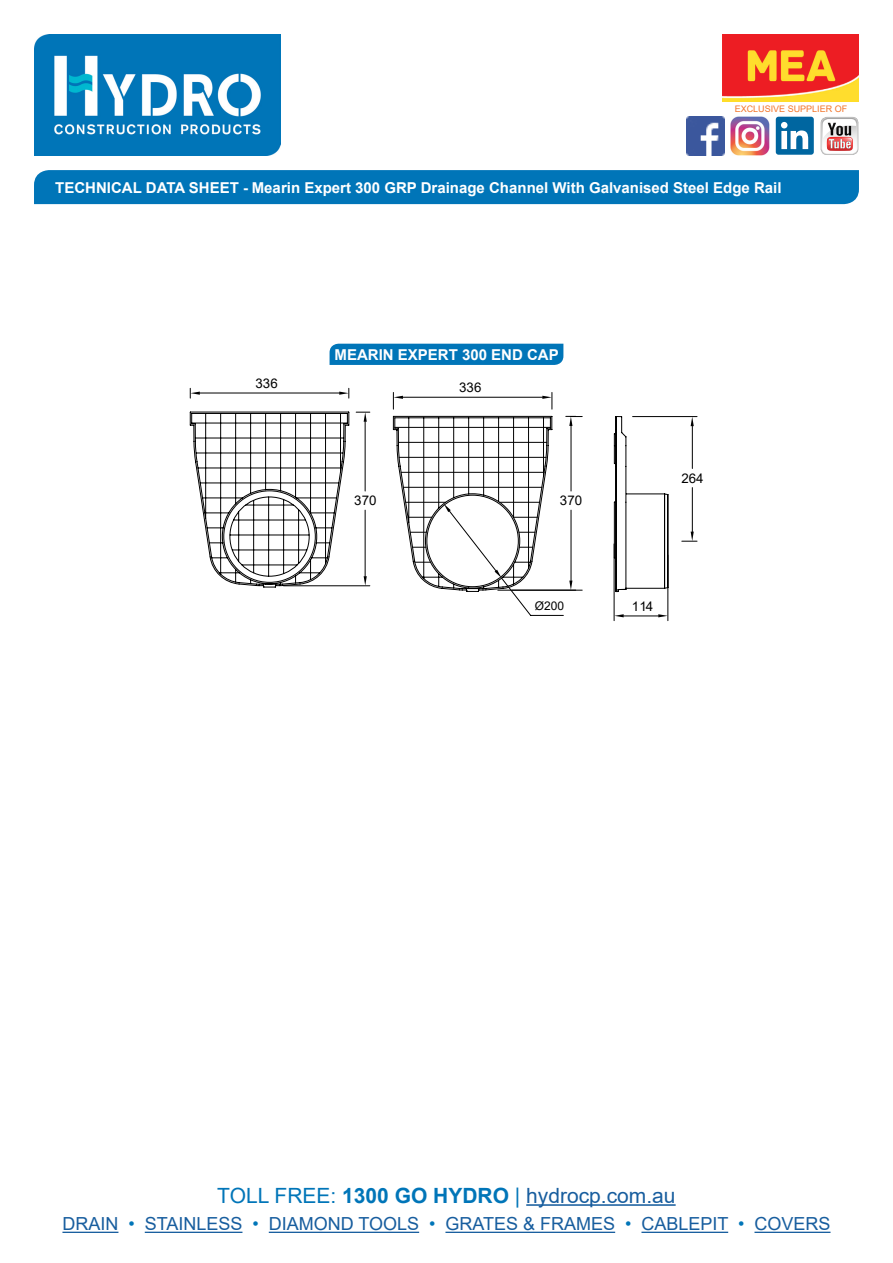
<style>
.page{position:relative;width:893px;height:1263px;background:#fff}
.page>*{position:absolute;margin:0;border:0;box-sizing:border-box;transform-origin:0 0}
.t1{font:21px "Arial";color:#175d9e}
.t2{font:18px "Arial";color:#175d9e}
.t3{font:700 15px "Arial";color:#fff}
.t4{font:13.35px "Arial";color:#000}
.t5{font:12px "Arial";color:#000}
.t6{font:9px "Arial";color:#f37429}
.s1{color:#0075b8}
.s2{font-weight:700;color:#0075b8}
</style>
<div class="page">
<img style="left:34px;top:34px;width:247px;height:121px">
<div style="left:34px;top:170px;width:825px;height:34px;background:#0075b8"></div>
<hr style="left:526px;top:1204px;width:150px;height:2px;background:#175d9e">
<hr style="left:62px;top:1232px;width:56px;height:1px;background:#175d9e">
<hr style="left:145px;top:1232px;width:97px;height:1px;background:#175d9e">
<hr style="left:269px;top:1232px;width:150px;height:1px;background:#175d9e">
<hr style="left:445px;top:1232px;width:170px;height:1px;background:#175d9e">
<hr style="left:641px;top:1232px;width:87px;height:1px;background:#175d9e">
<hr style="left:754px;top:1232px;width:76px;height:1px;background:#175d9e">
<img style="left:686px;top:117px;width:39px;height:38px">
<img style="left:731px;top:117px;width:38px;height:38px">
<div style="left:776px;top:117px;width:38px;height:38px;background:#0066a0;border-radius:3px"></div>
<svg style="left:781px;top:122px;width:27px;height:27px"></svg>
<svg style="left:821px;top:117px;width:38px;height:38px"></svg>
<img style="left:723px;top:34px;width:136px;height:68px">
<div style="left:330px;top:344px;width:233px;height:21px;background:#0075b8"></div>
<svg style="left:190px;top:388px;width:159px;height:5px"></svg>
<svg style="left:190px;top:393px;width:503px;height:223px"></svg>
<hr style="left:403px;top:397px;width:139px;height:1px;background:#000">
<svg style="left:542px;top:392px;width:11px;height:17px"></svg>
<svg style="left:393px;top:392px;width:10px;height:17px"></svg>
<hr style="left:512px;top:590px;width:64px;height:1px;background:#000">
<hr style="left:571px;top:426px;width:1px;height:65px;background:#000">
<svg style="left:566px;top:416px;width:16px;height:10px"></svg>
<hr style="left:614px;top:544px;width:1px;height:77px;background:#000">
<hr style="left:668px;top:555px;width:1px;height:66px;background:#000">
<hr style="left:624px;top:616px;width:34px;height:1px;background:#000">
<svg style="left:614px;top:614px;width:10px;height:3px"></svg>
<svg style="left:658px;top:614px;width:10px;height:3px"></svg>
<hr style="left:633px;top:416px;width:64px;height:1px;background:#000">
<hr style="left:692px;top:426px;width:1px;height:42px;background:#000">
<hr style="left:692px;top:488px;width:1px;height:44px;background:#000">
<svg style="left:691px;top:417px;width:3px;height:9px"></svg>
<svg style="left:682px;top:532px;width:15px;height:10px"></svg>
<svg style="left:444px;top:504px;width:128px;height:112px"></svg>
<p class="t6" style="left:735px;top:102px;width:114px">EXCLUSIVE SUPPLIER OF</p>
<p class="t3" style="left:55px;top:177px;width:728px">TECHNICAL DATA SHEET - Mearin Expert 300 GRP Drainage Channel With Galvanised Steel Edge Rail</p>
<p class="t3" style="left:334px;top:344px;width:226px">MEARIN EXPERT 300 END CAP</p>
<p class="t4" style="left:256px;top:374px;width:24px">336</p>
<p class="t4" style="left:459px;top:378px;width:24px">336</p>
<p class="t4" style="left:354px;top:491px;width:24px">370</p>
<p class="t4" style="left:560px;top:491px;width:24px">370</p>
<p class="t5" style="left:535px;top:597px;width:31px">Ø200</p>
<p class="t4" style="left:681px;top:469px;width:24px">264</p>
<p class="t4" style="left:632px;top:597px;width:23px">114</p>
<p class="t1" style="left:217px;top:1181px;width:460px"><span class="s1">TOLL FREE:</span> <span class="s2">1300 GO HYDRO</span> <span class="s1">|</span> hydrocp.com.au</p>
<p class="t2" style="left:62px;top:1212px;width:770px">DRAIN <span class="s1">•</span> STAINLESS <span class="s1">•</span> DIAMOND TOOLS <span class="s1">•</span> GRATES &amp; FRAMES <span class="s1">•</span> CABLEPIT <span class="s1">•</span> COVERS</p>
</div>
